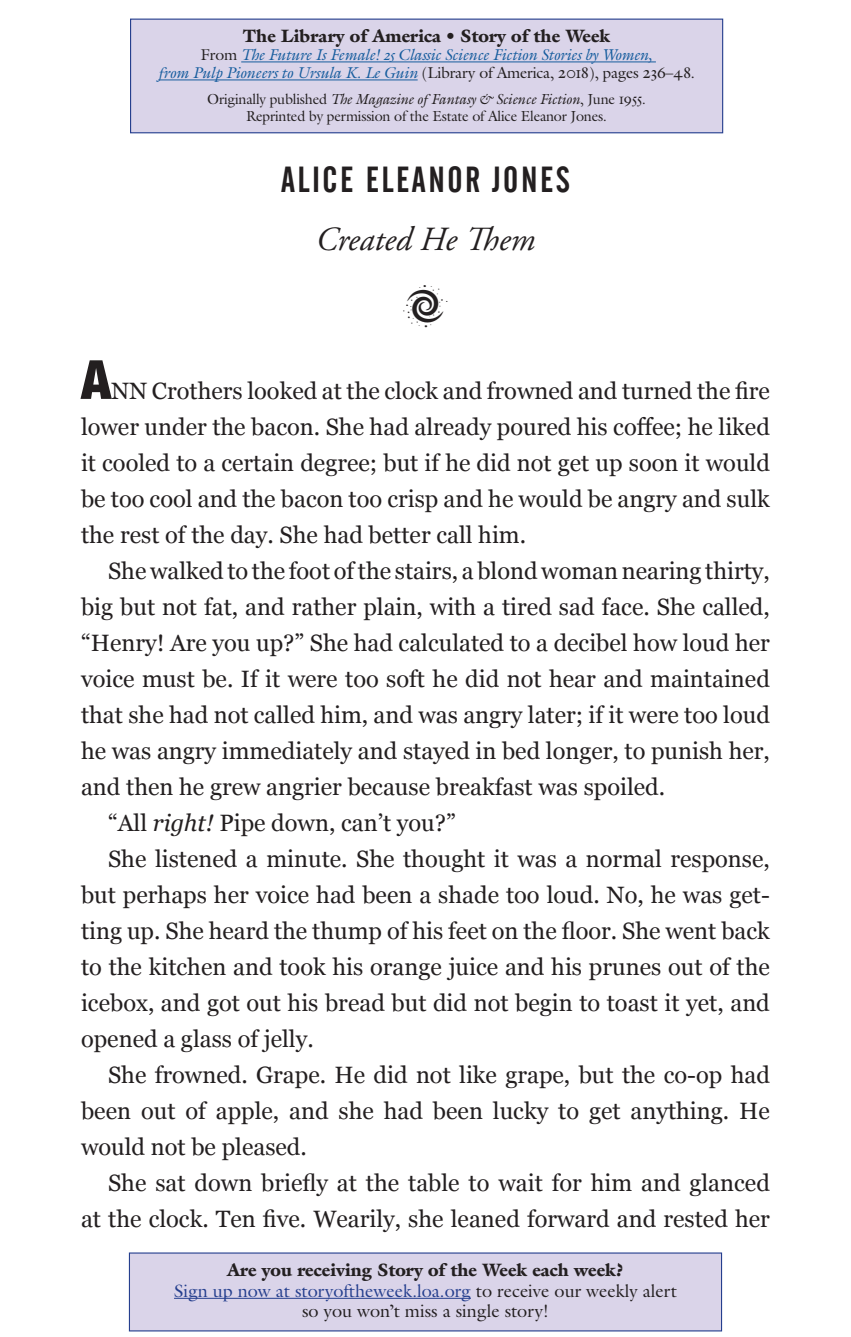
<style>
.page{position:relative;width:851px;height:1337px;background:#fff}
.page>*{position:absolute;margin:0;border:0;box-sizing:border-box;transform-origin:0 0}
.t1{font:900 condensed 54px "Helvetica Neue";color:#231f20}
.au{font:36px "Alternate Gothic No 2 BT";letter-spacing:.07em;color:#231f20}
.st{font:italic 33.75px "Adobe Garamond Pro";color:#231f20}
.t{font:23.62px/36px "Georgia";color:#231f20;text-align:justify}
.t1-2{font:23.62px/36px "Georgia";color:#231f20;text-align:justify}
.None-2{font:22.5px "Alternate Gothic No 2 BT";color:#231f20}
.t2{font:18px/20.2px "Galliard Pro";color:#231f20;text-align:center}
.t3{font:900 18px "Galliard Pro";color:#231f20}
.t4{font:italic 15.75px/18px "Galliard Pro";letter-spacing:-.015em;color:#175d9e;text-align:center}
.t5{font:14.62px/16.9px "Galliard Pro";letter-spacing:-.015em;color:#231f20;text-align:center}
.s1{font-style:normal;color:#231f20}
.s2{font-style:italic}
.s3{color:#253f8e}
</style>
<div class="page">
<div style="left:129px;top:1253px;width:592px;height:77px;background:#dad4e9"></div>
<hr style="left:174px;top:1297px;width:297px;height:1px;background:#253f8e">
<div style="left:130px;top:19px;width:592px;height:114px;background:#dad4e9"></div>
<hr style="left:241px;top:62px;width:415px;height:1px;background:#175d9e">
<hr style="left:158px;top:80px;width:259px;height:1px;background:#175d9e">
<div style="left:130px;top:19px;width:593px;height:114px;border:1px solid #253f8e"></div>
<p class="t3" style="left:243px;top:24px;width:369px">The Library of America • Story of the Week</p>
<p class="t4" style="left:158px;top:46px;width:538px"><span class="s1">From</span> The Future Is Female! 25 Classic Science Fiction Stories by Women,<br>from Pulp Pioneers to Ursula K. Le Guin <span class="s1">(Library of America, 2018), pages 236–48.</span></p>
<p class="t5" style="left:207px;top:90px;width:440px">Originally published <span class="s2">The Magazine of Fantasy &amp; Science Fiction</span>, June 1955.<br>Reprinted by permission of the Estate of Alice Eleanor Jones.</p>
<p class="au" style="left:281px;top:159px;width:290px">ALICE ELEANOR JONES</p>
<p class="st" style="left:316px;top:219px;width:221px">Created He Them</p>
<p class="t1" style="left:81px;top:335px;width:32px">A</p>
<p class="t1-2" style="left:81px;top:372px;width:690px;text-indent:30px">NN Crothers looked at the clock and frowned and turned the fire lower under the bacon. She had already poured his coffee; he liked it cooled to a certain degree; but if he did not get up soon it would be too cool and the bacon too crisp and he would be angry and sulk the rest of the day. She had better call him.</p>
<p class="t" style="left:81px;top:552px;width:690px;text-indent:27px">She walked to the foot of the stairs, a blond woman nearing thirty, big but not fat, and rather plain, with a tired sad face. She called, “Henry! Are you up?” She had calculated to a decibel how loud her voice must be. If it were too soft he did not hear and maintained that she had not called him, and was angry later; if it were too loud he was angry immediately and stayed in bed longer, to punish her, and then he grew angrier because breakfast was spoiled.</p>
<p class="t" style="left:108px;top:804px;width:349px">“All <span class="s2">right!</span> Pipe down, can’t you?”</p>
<p class="t" style="left:81px;top:840px;width:690px;text-indent:27px">She listened a minute. She thought it was a normal response, but perhaps her voice had been a shade too loud. No, he was get&shy;ting up. She heard the thump of his feet on the floor. She went back to the kitchen and took his orange juice and his prunes out of the icebox, and got out his bread but did not begin to toast it yet, and opened a glass of jelly.</p>
<p class="t" style="left:81px;top:1056px;width:690px;text-indent:27px">She frowned. Grape. He did not like grape, but the co-op had been out of apple, and she had been lucky to get anything. He would not be pleased.</p>
<p class="t" style="left:81px;top:1164px;width:690px;text-align:right">She sat down briefly at the table to wait for him and glanced<br>at the clock. Ten five. Wearily, she leaned forward and rested her</p>
<p class="t3" style="left:227px;top:1258px;width:398px">Are you receiving Story of the Week each week?</p>
<p class="t2" style="left:174px;top:1279px;width:504px"><span class="s3">Sign up now at storyoftheweek.loa.org</span> to receive our weekly alert so you won’t miss a single story!</p>
<p class="None-2" style="left:412px;top:1250px;width:28px">236</p>
</div>
